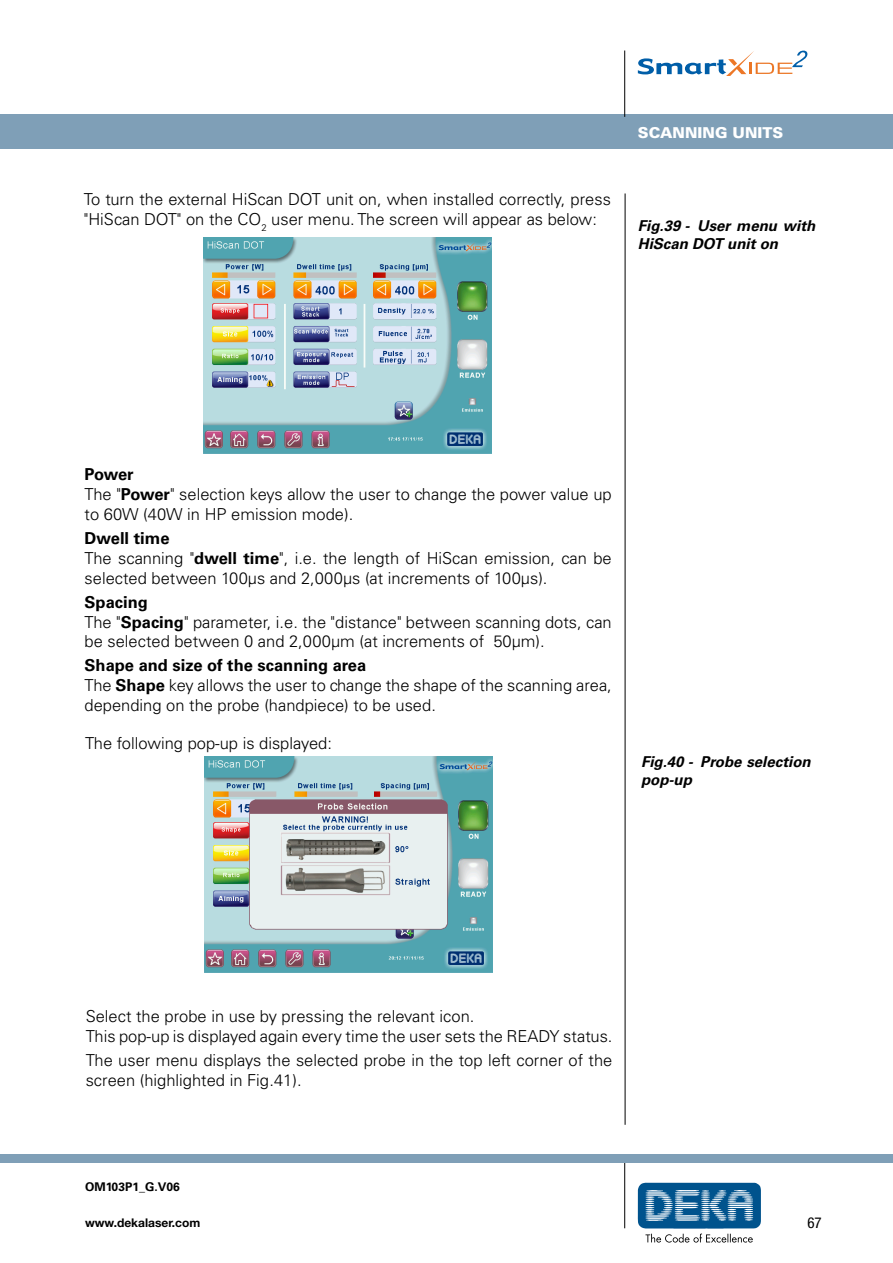
<style>
.page{position:relative;width:893px;height:1263px;background:#fff}
.page>*{position:absolute;margin:0;border:0;box-sizing:border-box;transform-origin:0 0}
.t1{font:300 16.5px/19.8px "Univers LT Std";color:#000}
.t2{font:italic 700 15px/18px "Univers LT Std";color:#000}
.t3{font:900 15px "Univers LT Std";color:#fff}
.t4{font:condensed 15px "Helvetica Neue LT Std";color:#000}
.t5{font:700 12px "Helvetica Neue LT Std";color:#000}
.t6{font:700 12px "Univers LT Std";color:#000}
.s1{font-weight:700}
</style>
<div class="page">
<div style="left:0;top:115px;width:893px;height:34px;background:#7f9fb7"></div>
<hr style="left:624px;top:51px;width:1px;height:66px;background:#000">
<hr style="left:624px;top:1161px;width:1px;height:67px;background:#000">
<svg style="left:638px;top:1183px;width:123px;height:59px"></svg>
<svg style="left:638px;top:51px;width:169px;height:25px"></svg>
<div style="left:0;top:1154px;width:893px;height:8px;background:#7f9fb7"></div>
<hr style="left:625px;top:193px;width:1px;height:932px;background:#000">
<img style="left:203px;top:237px;width:288px;height:216px">
<img style="left:205px;top:757px;width:287px;height:216px">
<p class="t1" style="left:84px;top:190px;width:529px">To turn the external HiScan DOT unit on, when installed correctly, press "HiScan DOT" on the CO<sub>2</sub> user menu. The screen will appear as below:</p>
<p class="t3" style="left:638px;top:123px;width:147px">SCANNING UNITS</p>
<p class="t2" style="left:638px;top:217px;width:179px">Fig.39 - User menu with<br>HiScan DOT unit on</p>
<p class="t1" style="left:85px;top:465px;width:529px"><span class="s1">Power<br></span>The "<span class="s1">Power</span>" selection keys allow the user to change the power value up to 60W (40W in HP emission mode).</p>
<p class="t1" style="left:85px;top:528px;width:529px"><span class="s1">Dwell time<br></span>The scanning "<span class="s1">dwell time</span>", i.e. the length of HiScan emission, can be selected between 100µs and 2,000µs (at increments of 100µs).</p>
<p class="t1" style="left:85px;top:592px;width:529px"><span class="s1">Spacing<br></span>The "<span class="s1">Spacing</span>" parameter, i.e. the "distance" between scanning dots, can be selected between 0 and 2,000µm (at increments of 50µm).</p>
<p class="t1" style="left:85px;top:656px;width:529px"><span class="s1">Shape and size of the scanning area<br></span>The <span class="s1">Shape</span> key allows the user to change the shape of the scanning area, depending on the probe (handpiece) to be used.</p>
<p class="t1" style="left:85px;top:733px;width:248px">The following pop-up is displayed:</p>
<p class="t2" style="left:641px;top:753px;width:171px">Fig.40 - Probe selection pop-up</p>
<p class="t1" style="left:86px;top:1006px;width:528px">Select the probe in use by pressing the relevant icon.<br>This pop-up is displayed again every time the user sets the READY status.</p>
<p class="t1" style="left:86px;top:1050px;width:528px">The user menu displays the selected probe in the top left corner of the screen (highlighted in Fig.41).</p>
<p class="t6" style="left:85px;top:1180px;width:96px">OM103P1_G.V06</p>
<p class="t5" style="left:85px;top:1215px;width:117px">www.dekalaser.com</p>
<p class="t4" style="left:807px;top:1214px;width:16px">67</p>
</div>
